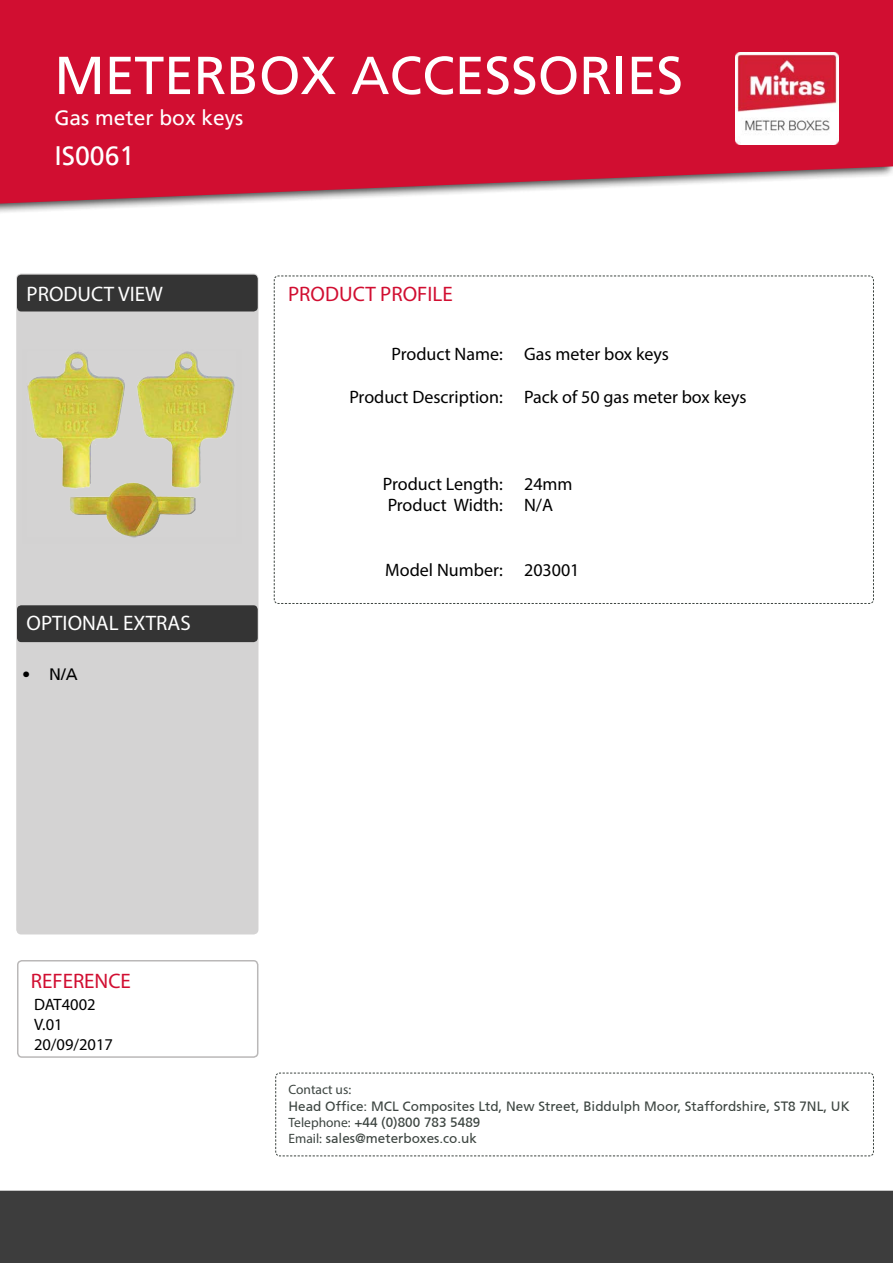
<style>
.page{position:relative;width:893px;height:1263px;background:#fff}
.page>*{position:absolute;margin:0;border:0;box-sizing:border-box;transform-origin:0 0}
.t1{font:53.4px "Frutiger LT";color:#fff}
.t2{font:26.7px "Frutiger LT";color:#fff}
.t3{font:21px "Myriad Pro";color:#fff}
.t4{font:21px "Myriad Pro";color:#d10e31}
.t5{font:21px "Frutiger LT";color:#fff}
.t6{font:18px/21.6px "Myriad Pro";color:#000}
.t7{font:16.5px/19.8px "Myriad Pro";color:#000}
.t8{font:16.5px "Frutiger CE";color:#000}
.t9{font:13.5px/16.2px "Frutiger CE";color:#3d4541}
.t10{font:13.5px "Myriad Pro";color:#3d4541}
.s1{font-family:"Myriad Pro"}
</style>
<div class="page">
<div style="left:0;top:0;width:893px;height:216px;background:#000;opacity:.75"></div>
<svg style="left:0;top:0;width:893px;height:204px;background:#d22242"></svg>
<img style="left:735px;top:52px;width:103px;height:92px">
<svg style="left:275px;top:1072px;width:599px;height:85px"></svg>
<svg style="left:273px;top:275px;width:601px;height:329px"></svg>
<div style="left:17px;top:274px;width:241px;height:660px;background:#d4d3d3;border-radius:4px"></div>
<div style="left:16px;top:274px;width:242px;height:660px;border:2px solid #d4d3d3;border-radius:4px"></div>
<div style="left:17px;top:960px;width:241px;height:98px;border:2px solid #bab8b8;border-radius:4px"></div>
<div style="left:17px;top:275px;width:241px;height:36px;background:#343434;border-radius:4px"></div>
<div style="left:17px;top:605px;width:241px;height:37px;background:#343434;border-radius:4px"></div>
<img style="left:27px;top:351px;width:208px;height:187px">
<div style="left:0;top:1191px;width:893px;height:72px;background:#3d3d3d"></div>
<h1 class="t1" style="left:54px;top:44px;width:630px">METERBOX ACCESSORIES</h1>
<h3 class="t5" style="left:54px;top:105px;width:191px">Gas meter box keys</h3>
<h2 class="t2" style="left:54px;top:140px;width:82px">IS0061</h2>
<h3 class="t3" style="left:27px;top:281px;width:138px">PRODUCT VIEW</h3>
<h3 class="t4" style="left:288px;top:281px;width:166px">PRODUCT PROFILE</h3>
<h3 class="t6" style="left:392px;top:343px;width:113px">Product Name:</h3>
<h3 class="t6" style="left:349px;top:386px;width:155px">Product Description:</h3>
<h3 class="t6" style="left:524px;top:343px;width:146px">Gas meter box keys</h3>
<h3 class="t6" style="left:524px;top:386px;width:224px">Pack of 50 gas meter box keys</h3>
<h3 class="t3" style="left:27px;top:610px;width:166px">OPTIONAL EXTRAS</h3>
<p class="t8" style="left:22px;top:664px;width:57px">• N/A</p>
<h3 class="t6" style="left:383px;top:472px;width:122px">Product Length:<br>Product Width:</h3>
<h3 class="t6" style="left:385px;top:559px;width:119px">Model Number:</h3>
<h3 class="t6" style="left:524px;top:472px;width:50px">24mm<br>N/A</h3>
<h3 class="t6" style="left:524px;top:559px;width:57px">203001</h3>
<h3 class="t4" style="left:31px;top:968px;width:102px">REFERENCE</h3>
<p class="t7" style="left:34px;top:994px;width:81px">DAT4002<br>V.01<br>20/09/2017</p>
<p class="t10" style="left:289px;top:1081px;width:64px">Contact us:</p>
<p class="t9" style="left:289px;top:1098px;width:563px">Head Office: MCL Composites Ltd, New Street, Biddulph Moor, Staffordshire, ST8 7NL, UK<br><span class="s1">Telephone:</span> +44 (0)800 783 5489<br><span class="s1">Email:</span> sales@meterboxes.co.uk</p>
</div>
